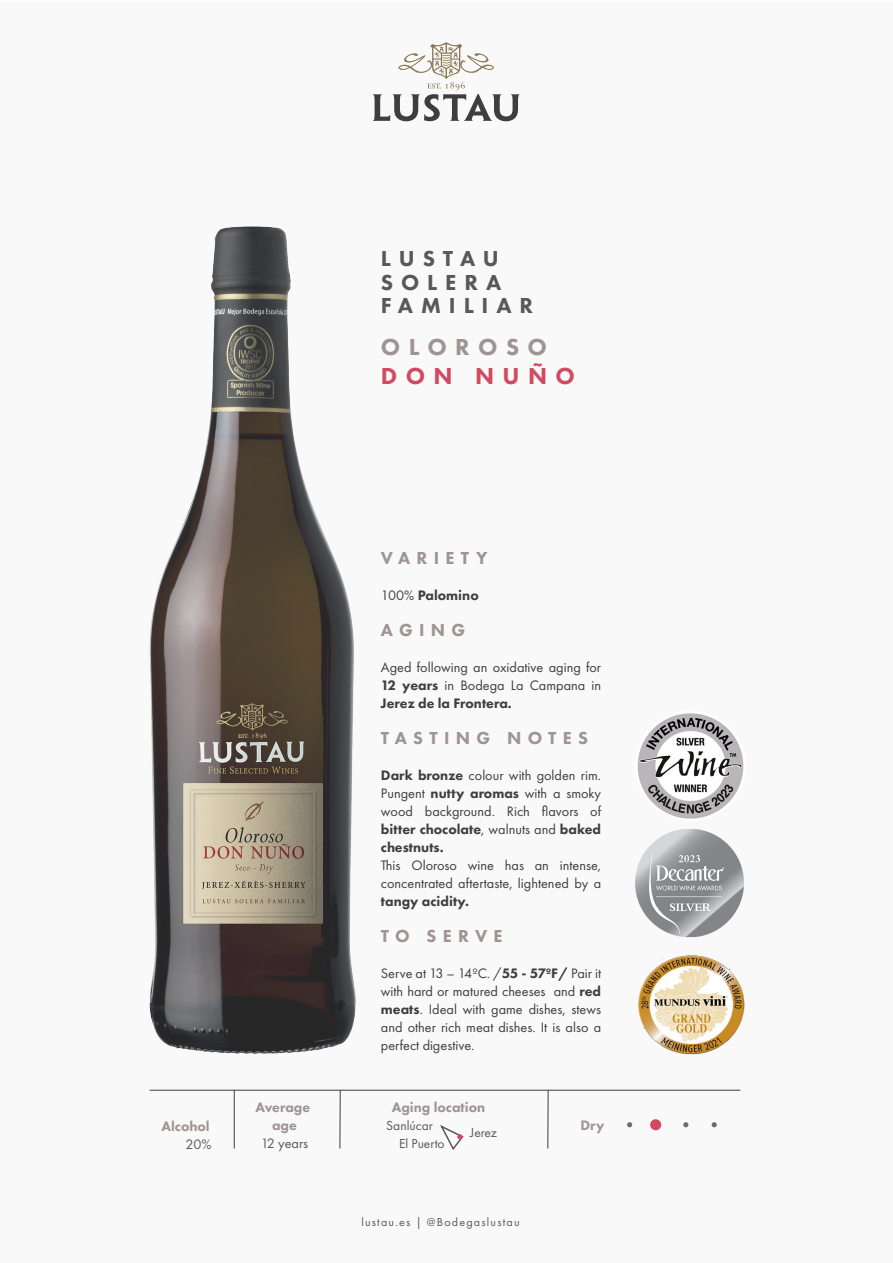
<style>
.page{position:relative;width:893px;height:1263px;background:#fff}
.page>*{position:absolute;margin:0;border:0;box-sizing:border-box;transform-origin:0 0}
.t1{font:800 24px "Futura PT";letter-spacing:.35em;color:#9f9493}
.t2{font:800 24px "Futura PT";letter-spacing:.35em;color:#d24a62}
.t3{font:800 22.5px/23.5px "Futura PT";letter-spacing:.35em;color:#57585a}
.t4{font:800 18px "Futura PT";letter-spacing:.35em;color:#9f9493}
.t5{font:14.25px/18px "Futura PT";color:#3e3e3f;text-align:justify}
.t6{font:800 14.25px "Futura PT";color:#9f9493}
.t7{font:800 14.25px "Futura PT";color:#3e3e3f}
.t8{font:14.25px "Futura PT";letter-spacing:-.005em;color:#57585a}
.t9{font:13.5px "Futura PT";color:#57585a}
.t10{font:12px "Futura PT";letter-spacing:.1em;color:#57585a}
.s1{font-weight:400}
.s2{font-weight:800}
</style>
<div class="page">
<div style="left:0;top:2px;width:893px;height:1261px;background:#f9f9f9"></div>
<svg style="left:373px;top:42px;width:146px;height:79px"></svg>
<img style="left:149px;top:226px;width:207px;height:828px">
<hr style="left:150px;top:1090px;width:590px;height:1px;background:#3e3e3f">
<hr style="left:234px;top:1090px;width:1px;height:58px;background:#3e3e3f">
<hr style="left:339px;top:1090px;width:2px;height:58px;background:#3e3e3f">
<hr style="left:547px;top:1090px;width:1px;height:58px;background:#3e3e3f">
<svg style="left:440px;top:1125px;width:24px;height:25px"></svg>
<div style="left:650px;top:1119px;width:11px;height:11px;background:#d24a62;border-radius:50%"></div>
<svg style="left:627px;top:1122px;width:5px;height:5px"></svg>
<svg style="left:683px;top:1122px;width:5px;height:5px"></svg>
<svg style="left:712px;top:1122px;width:5px;height:5px"></svg>
<img style="left:638px;top:955px;width:106px;height:99px">
<img style="left:636px;top:713px;width:108px;height:225px">
<h2 class="t3" style="left:381px;top:247px;width:154px">LUSTAU<br>SOLERA<br>FAMILIAR</h2>
<h1 class="t1" style="left:381px;top:332px;width:168px">OLOROSO</h1>
<h1 class="t2" style="left:381px;top:361px;width:196px">DON NUÑO</h1>
<p class="t6" style="left:161px;top:1117px;width:50px">Alcohol</p>
<p class="t8" style="left:186px;top:1135px;width:27px">20%</p>
<p class="t4" style="left:381px;top:547px;width:108px">VARIETY</p>
<p class="t7" style="left:381px;top:586px;width:99px"><span class="s1">100%</span> Palomino</p>
<p class="t4" style="left:381px;top:619px;width:86px">AGING</p>
<p class="t5" style="left:381px;top:658px;width:222px">Aged following an oxidative aging for <span class="s2">12 years</span> in Bodega La Campana in <span class="s2">Jerez de la Frontera.</span></p>
<p class="t4" style="left:381px;top:727px;width:209px">TASTING NOTES</p>
<p class="t5" style="left:381px;top:766px;width:222px"><span class="s2">Dark bronze</span> colour with golden rim.<br>Pungent <span class="s2">nutty aromas</span> with a smoky wood background. Rich flavors of <span class="s2">bitter chocolate</span>, walnuts and <span class="s2">baked chestnuts.</span></p>
<p class="t5" style="left:381px;top:856px;width:222px">This Oloroso wine has an intense, concentrated aftertaste, lightened by a</p>
<p class="t7" style="left:381px;top:892px;width:90px">tangy acidity.</p>
<p class="t4" style="left:381px;top:925px;width:123px">TO SERVE</p>
<p class="t5" style="left:381px;top:964px;width:222px">Serve at 13 – 14ºC. /<span class="s2">55 - 57ºF/</span> Pair it with hard or matured cheeses and <span class="s2">red meats</span>. Ideal with game dishes, stews and other rich meat dishes. It is also a perfect digestive.</p>
<p class="t6" style="left:256px;top:1098px;width:56px">Average</p>
<p class="t6" style="left:392px;top:1098px;width:95px">Aging location</p>
<p class="t6" style="left:272px;top:1116px;width:26px">age</p>
<p class="t8" style="left:261px;top:1135px;width:49px">12 years</p>
<p class="t9" style="left:399px;top:1135px;width:47px">El Puerto</p>
<p class="t9" style="left:386px;top:1118px;width:48px">Sanlúcar</p>
<p class="t6" style="left:580px;top:1117px;width:26px">Dry</p>
<p class="t9" style="left:470px;top:1125px;width:28px">Jerez</p>
<p class="t10" style="left:361px;top:1214px;width:160px">lustau.es | @Bodegaslustau</p>
</div>
